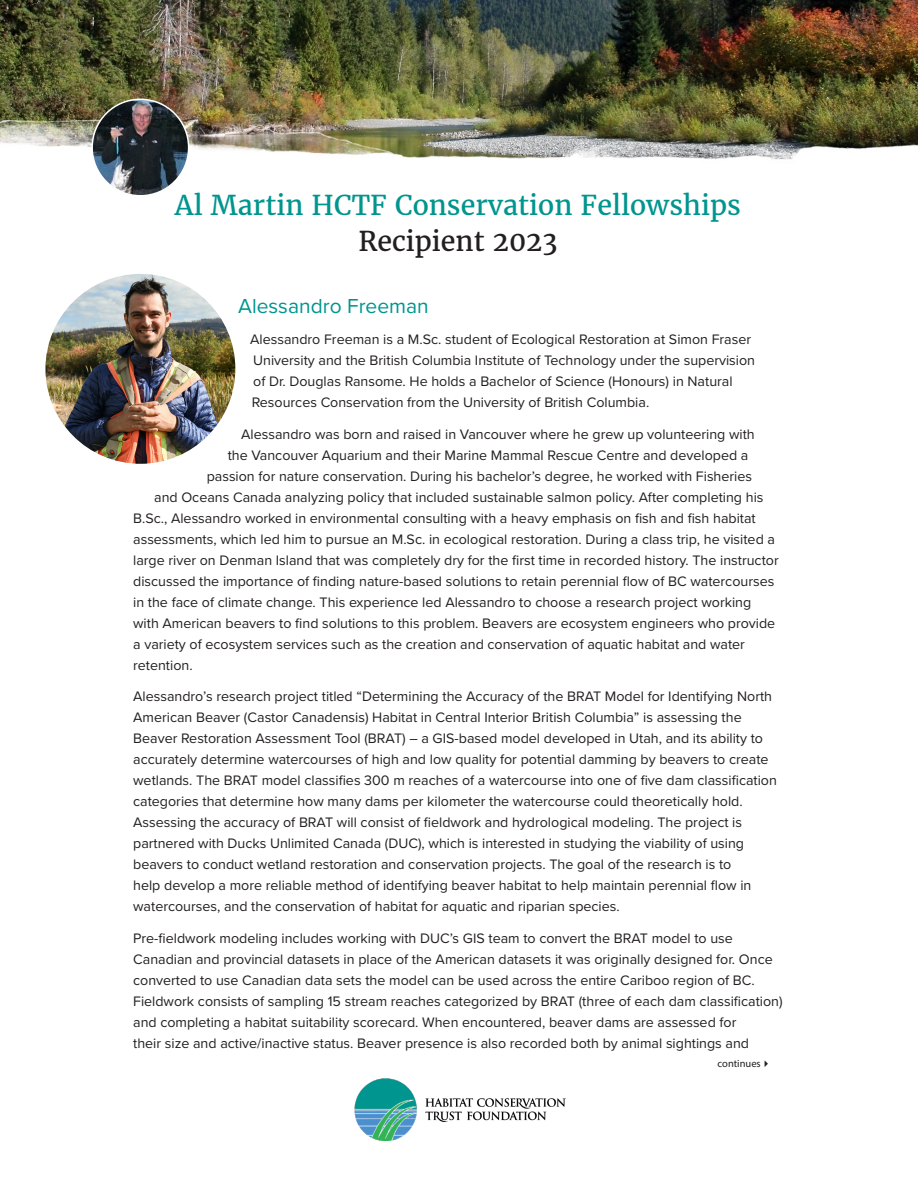
<style>
.page{position:relative;width:918px;height:1188px;background:#fff}
.page>*{position:absolute;margin:0;border:0;box-sizing:border-box;transform-origin:0 0}
.Hearder{font:27px "Merriweather";color:#00958e}
.Hearder-2{font:27px "Merriweather";color:#231f20}
.Body{font:21px "Proxima Nova";color:#00958e}
.Body-2{font:14.25px/21px "Proxima Nova";color:#231f20}
.Body-3{font:10.5px "Myriad Pro";color:#231f20}
</style>
<div class="page">
<img style="left:0;top:0;width:918px;height:98px">
<img style="left:0;top:98px;width:918px;height:62px">
<img style="left:92px;top:99px;width:97px;height:97px;border-radius:48px">
<div style="left:91px;top:99px;width:98px;height:97px;border:2px solid #fff;border-radius:50%"></div>
<img style="left:355px;top:1078px;width:211px;height:62px">
<img style="left:44px;top:272px;width:193px;height:193px;border-radius:96px">
<p class="Hearder" style="left:175px;top:187px;width:567px">Al Martin HCTF Conservation Fellowships</p>
<p class="Hearder-2" style="left:358px;top:223px;width:200px">Recipient 2023</p>
<p class="Body" style="left:238px;top:290px;width:192px">Alessandro Freeman</p>
<p class="Body-2" style="left:250px;top:328px;width:506px">Alessandro Freeman is a M.Sc. student of Ecological Restoration at Simon Fraser University and the British Columbia Institute of Technology under the supervision of Dr. Douglas Ransome. He holds a Bachelor of Science (Honours) in Natural Resources Conservation from the University of British Columbia.</p>
<p class="Body-2" style="left:241px;top:423px;width:515px">Alessandro was born and raised in Vancouver where he grew up volunteering with</p>
<p class="Body-2" style="left:228px;top:444px;width:522px">the Vancouver Aquarium and their Marine Mammal Rescue Centre and developed a</p>
<p class="Body-2" style="left:207px;top:465px;width:547px">passion for nature conservation. During his bachelor’s degree, he worked with Fisheries</p>
<p class="Body-2" style="left:154px;top:486px;width:611px">and Oceans Canada analyzing policy that included sustainable salmon policy. After completing his</p>
<p class="Body-2" style="left:133px;top:507px;width:624px">B.Sc., Alessandro worked in environmental consulting with a heavy emphasis on fish and fish habitat</p>
<p class="Body-2" style="left:133px;top:528px;width:643px">assessments, which led him to pursue an M.Sc. in ecological restoration. During a class trip, he visited a</p>
<p class="Body-2" style="left:133px;top:549px;width:647px">large river on Denman Island that was completely dry for the first time in recorded history. The instructor</p>
<p class="Body-2" style="left:133px;top:570px;width:643px">discussed the importance of finding nature-based solutions to retain perennial flow of BC watercourses</p>
<p class="Body-2" style="left:133px;top:591px;width:620px">in the face of climate change. This experience led Alessandro to choose a research project working</p>
<p class="Body-2" style="left:133px;top:612px;width:644px">with American beavers to find solutions to this problem. Beavers are ecosystem engineers who provide</p>
<p class="Body-2" style="left:133px;top:633px;width:613px">a variety of ecosystem services such as the creation and conservation of aquatic habitat and water</p>
<p class="Body-2" style="left:133px;top:654px;width:61px">retention.</p>
<p class="Body-2" style="left:133px;top:685px;width:645px">Alessandro’s research project titled “Determining the Accuracy of the BRAT Model for Identifying North American Beaver (Castor Canadensis) Habitat in Central Interior British Columbia” is assessing the Beaver Restoration Assessment Tool (BRAT) – a GIS-based model developed in Utah, and its ability to accurately determine watercourses of high and low quality for potential damming by beavers to create wetlands. The BRAT model classifies 300 m reaches of a watercourse into one of five dam classification categories that determine how many dams per kilometer the watercourse could theoretically hold.<br>Assessing the accuracy of BRAT will consist of fieldwork and hydrological modeling. The project is partnered with Ducks Unlimited Canada (DUC), which is interested in studying the viability of using beavers to conduct wetland restoration and conservation projects. The goal of the research is to<br>help develop a more reliable method of identifying beaver habitat to help maintain perennial flow in watercourses, and the conservation of habitat for aquatic and riparian species.</p>
<p class="Body-2" style="left:133px;top:927px;width:651px">Pre-fieldwork modeling includes working with DUC’s GIS team to convert the BRAT model to use Canadian and provincial datasets in place of the American datasets it was originally designed for. Once converted to use Canadian data sets the model can be used across the entire Cariboo region of BC.<br>Fieldwork consists of sampling 15 stream reaches categorized by BRAT (three of each dam classification) and completing a habitat suitability scorecard. When encountered, beaver dams are assessed for<br>their size and active/inactive status. Beaver presence is also recorded both by animal sightings and</p>
<p class="Body-3" style="left:718px;top:1057px;width:55px">continues✔</p>
</div>
